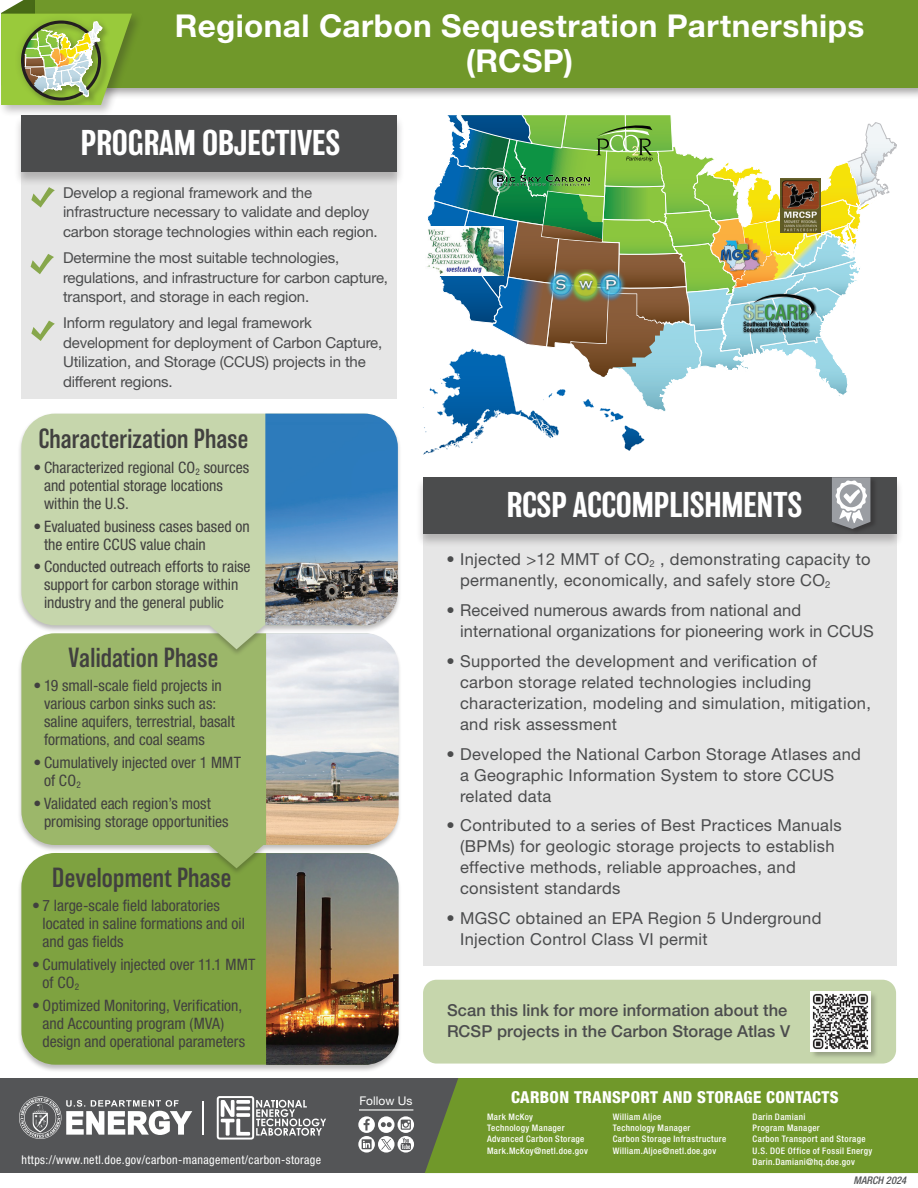
<style>
.page{position:relative;width:918px;height:1188px;background:#fff}
.page>*{position:absolute;margin:0;border:0;box-sizing:border-box;transform-origin:0 0}
.Section_Title__Color{font:500 33px "Balboa";letter-spacing:-.005em;color:#fff}
.Service_Text{font:700 31.5px/34.5px "Helvetica Neue LT Std";letter-spacing:.015em;color:#fff;text-align:center}
.Section_Title{font:300 25.5px "Balboa";letter-spacing:.01em;color:#41403f}
.t1{font:16.5px/21px "Helvetica Neue LT Std";letter-spacing:.02em;color:#4b4c4d}
.Challenges{font:500 16.5px/21px "Helvetica Neue LT Std";letter-spacing:.005em;color:#4b4c4d}
.Section_Text{font:800 condensed 16.5px "Helvetica Neue LT Std";letter-spacing:.02em;color:#fff}
.t2{font:condensed 15.75px/18px "Helvetica Neue LT Std";color:#41403f}
.Non-bullets{font:15px/19.5px "Helvetica Neue LT Std";letter-spacing:-.01em;color:#4b4c4d}
.Section_Text-2{font:condensed 12px "Helvetica Neue LT Std";letter-spacing:.03em;color:#fff}
.Section_Text-3{font:12px "Helvetica Neue LT Std";color:#fff}
.t3{font:italic 500 condensed 10.5px "Helvetica Neue LT Std";color:#545557}
.Contacts{font:500 condensed 9px/11.2px "Helvetica Neue LT Std";letter-spacing:.045em;color:#fff}
</style>
<div class="page">
<div style="left:0;top:1078px;width:918px;height:95px;background:#545557"></div>
<svg style="left:217px;top:1096px;width:109px;height:44px"></svg>
<hr style="left:202px;top:1101px;width:2px;height:34px;background:#fff">
<svg style="left:19px;top:1097px;width:173px;height:42px"></svg>
<div style="left:425px;top:1078px;width:493px;height:95px;background:#70982a"></div>
<hr style="left:359px;top:1109px;width:54px;height:2px;background:#fff">
<svg style="left:358px;top:1116px;width:56px;height:37px"></svg>
<div style="left:17px;top:852px;width:385px;height:221px;background:#231f20;opacity:.3"></div>
<div style="left:21px;top:853px;width:376px;height:212px;background:#7ea240;border-radius:34px"></div>
<img style="left:266px;top:876px;width:133px;height:189px">
<div style="left:17px;top:632px;width:385px;height:244px;background:#231f20;opacity:.3"></div>
<svg style="left:21px;top:657px;width:376px;height:211px;background:#9db670"></svg>
<img style="left:266px;top:657px;width:133px;height:188px">
<div style="left:17px;top:412px;width:385px;height:245px;background:#231f20;opacity:.3"></div>
<svg style="left:21px;top:414px;width:376px;height:235px;background:#c6d5ad"></svg>
<div style="left:21px;top:119px;width:376px;height:280px;background:#e6e6e6"></div>
<div style="left:14px;top:115px;width:391px;height:72px;background:#231f20;opacity:.27"></div>
<div style="left:21px;top:116px;width:376px;height:56px;background:#4b4c4d"></div>
<svg style="left:31px;top:187px;width:24px;height:21px"></svg>
<svg style="left:31px;top:254px;width:23px;height:20px"></svg>
<svg style="left:31px;top:321px;width:24px;height:20px"></svg>
<img style="left:423px;top:115px;width:474px;height:340px">
<img style="left:265px;top:414px;width:133px;height:211px">
<div style="left:423px;top:480px;width:473px;height:486px;background:#e6e6e6"></div>
<div style="left:415px;top:476px;width:489px;height:72px;background:#231f20;opacity:.27"></div>
<div style="left:423px;top:477px;width:473px;height:56px;background:#4b4c4d"></div>
<div style="left:423px;top:980px;width:473px;height:84px;background:#c6d6ac;border-radius:14px"></div>
<div style="left:810px;top:991px;width:69px;height:68px;background:#231f20;opacity:.3"></div>
<img style="left:811px;top:992px;width:59px;height:59px">
<div style="left:832px;top:476px;width:46px;height:59px;background:#231f20;opacity:.39"></div>
<svg style="left:832px;top:477px;width:38px;height:52px;background:#b0b2b5"></svg>
<div style="left:32px;top:0;width:886px;height:100px;background:#231f20;opacity:.4"></div>
<div style="left:35px;top:0;width:883px;height:87px;background:#70982a"></div>
<div style="left:0;top:11px;width:144px;height:106px;background:#231f20;opacity:.29"></div>
<div style="left:14px;top:13px;width:95px;height:95px;background:#c9c8c8"></div>
<svg style="left:1px;top:0;width:131px;height:105px"></svg>
<p class="Service_Text" style="left:175px;top:8px;width:691px">Regional Carbon Sequestration Partnerships (RCSP)</p>
<p class="Section_Title__Color" style="left:81px;top:125px;width:261px">PROGRAM OBJECTIVES</p>
<p class="Non-bullets" style="left:63px;top:183px;width:316px">Develop a regional framework and the infrastructure necessary to validate and deploy carbon storage technologies within each region.</p>
<p class="Non-bullets" style="left:63px;top:248px;width:327px">Determine the most suitable technologies, regulations, and infrastructure for carbon capture, transport, and storage in each region.</p>
<p class="Non-bullets" style="left:63px;top:313px;width:321px">Inform regulatory and legal framework development for deployment of Carbon Capture, Utilization, and Storage (CCUS) projects in the different regions.</p>
<p class="Section_Title" style="left:38px;top:426px;width:211px">Characterization Phase</p>
<p class="t2" style="left:44px;top:459px;width:207px;text-indent:-10px">• Characterized regional CO<sub>2</sub> sources and potential storage locations within the U.S.</p>
<p class="t2" style="left:44px;top:517px;width:207px;text-indent:-10px">• Evaluated business cases based on the entire CCUS value chain</p>
<p class="t2" style="left:44px;top:558px;width:208px;text-indent:-10px">• Conducted outreach efforts to raise support for carbon storage within industry and the general public</p>
<p class="Section_Title" style="left:69px;top:644px;width:151px">Validation Phase</p>
<p class="t2" style="left:44px;top:677px;width:192px;text-indent:-10px">• 19 small-scale field projects in various carbon sinks such as: saline aquifers, terrestrial, basalt formations, and coal seams</p>
<p class="t2" style="left:44px;top:753px;width:198px;text-indent:-10px">• Cumulatively injected over 1 MMT of CO<sub>2</sub></p>
<p class="t2" style="left:44px;top:794px;width:186px;text-indent:-10px">• Validated each region’s most promising storage opportunities</p>
<p class="Section_Title" style="left:52px;top:864px;width:181px">Development Phase</p>
<p class="t2" style="left:43px;top:897px;width:204px;text-indent:-10px">• 7 large-scale field laboratories located in saline formations and oil and gas fields</p>
<p class="t2" style="left:43px;top:955px;width:214px;text-indent:-10px">• Cumulatively injected over 11.1 MMT of CO<sub>2</sub></p>
<p class="t2" style="left:43px;top:996px;width:204px;text-indent:-10px">• Optimized Monitoring, Verification, and Accounting program (MVA) design and operational parameters</p>
<p class="Section_Title__Color" style="left:507px;top:486px;width:297px">RCSP ACCOMPLISHMENTS</p>
<p class="t1" style="left:460px;top:548px;width:412px;text-indent:-14px">• Injected &gt;12 MMT of CO<sub>2</sub> , demonstrating capacity to permanently, economically, and safely store CO<sub>2</sub></p>
<p class="t1" style="left:460px;top:599px;width:415px;text-indent:-14px">• Received numerous awards from national and international organizations for pioneering work in CCUS</p>
<p class="t1" style="left:460px;top:650px;width:412px;text-indent:-14px">• Supported the development and verification of carbon storage related technologies including characterization, modeling and simulation, mitigation, and risk assessment</p>
<p class="t1" style="left:460px;top:743px;width:402px;text-indent:-14px">• Developed the National Carbon Storage Atlases and a Geographic Information System to store CCUS related data</p>
<p class="t1" style="left:460px;top:815px;width:383px;text-indent:-14px">• Contributed to a series of Best Practices Manuals (BPMs) for geologic storage projects to establish effective methods, reliable approaches, and consistent standards</p>
<p class="t1" style="left:460px;top:908px;width:363px;text-indent:-14px">• MGSC obtained an EPA Region 5 Underground<br>Injection Control Class VI permit</p>
<p class="Challenges" style="left:447px;top:999px;width:345px">Scan this link for more information about the<br>RCSP projects in the Carbon Storage Atlas V</p>
<p class="Section_Text-3" style="left:359px;top:1094px;width:55px">Follow Us</p>
<p class="Section_Text" style="left:511px;top:1087px;width:329px">CARBON TRANSPORT AND STORAGE CONTACTS</p>
<p class="Contacts" style="left:487px;top:1111px;width:102px">Mark McKoy<br>Technology Manager<br>Advanced Carbon Storage<br>Mark.McKoy@netl.doe.gov</p>
<p class="Contacts" style="left:613px;top:1111px;width:50px">William Aljoe</p>
<p class="Contacts" style="left:753px;top:1111px;width:54px">Darin Damiani</p>
<p class="Contacts" style="left:753px;top:1122px;width:69px">Program Manager</p>
<p class="Contacts" style="left:753px;top:1134px;width:115px">Carbon Transport and Storage</p>
<p class="Contacts" style="left:753px;top:1145px;width:121px">U.S. DOE Office of Fossil Energy</p>
<p class="Contacts" style="left:613px;top:1122px;width:115px">Technology Manager<br>Carbon Storage Infrastructure</p>
<p class="Contacts" style="left:613px;top:1145px;width:105px">William.Aljoe@netl.doe.gov</p>
<p class="Section_Text-2" style="left:22px;top:1153px;width:301px">https://www.netl.doe.gov/carbon-management/carbon-storage</p>
<p class="Contacts" style="left:753px;top:1156px;width:104px">Darin.Damiani@hq.doe.gov</p>
<p class="t3" style="left:853px;top:1174px;width:54px">MARCH 2024</p>
</div>
